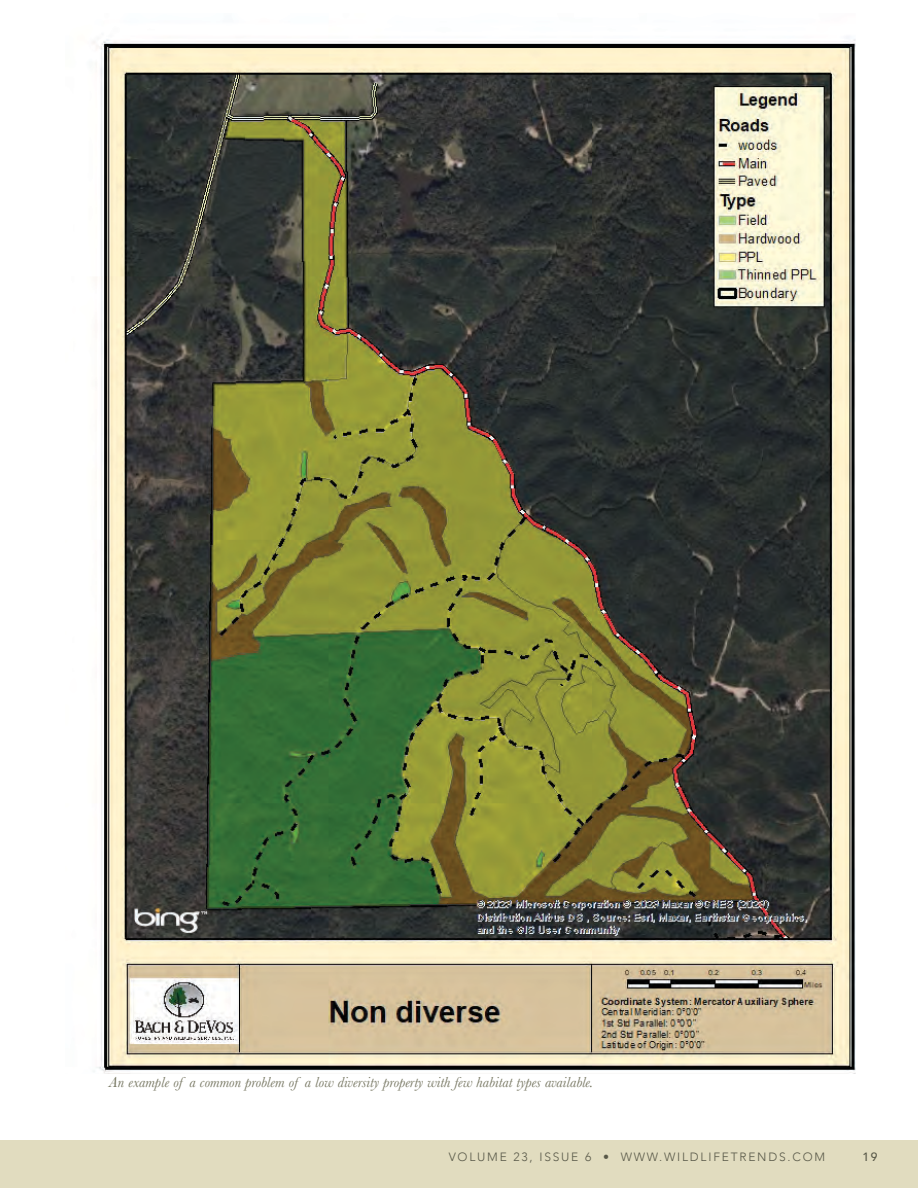
<style>
.page{position:relative;width:918px;height:1188px;background:#fff}
.page>*{position:absolute;margin:0;border:0;box-sizing:border-box;transform-origin:0 0}
.t1{font:italic 15px "Baskerville";color:#767661}
.t2{font:300 12px "Avenir";letter-spacing:.15em;color:#585848}
.t3{font:500 12px "Avenir";color:#585848}
</style>
<div class="page">
<div style="left:0;top:1140px;width:918px;height:48px;background:#e1dcbf"></div>
<img style="left:93px;top:39px;width:763px;height:1035px">
<p class="t1" style="left:109px;top:1072px;width:486px">An example of a common problem of a low diversity property with few habitat types available.</p>
<p class="t2" style="left:449px;top:1149px;width:378px">VOLUME 23, ISSUE 6 • WWW.WILDLIFETRENDS.COM</p>
<p class="t3" style="left:862px;top:1146px;width:17px">19</p>
</div>
